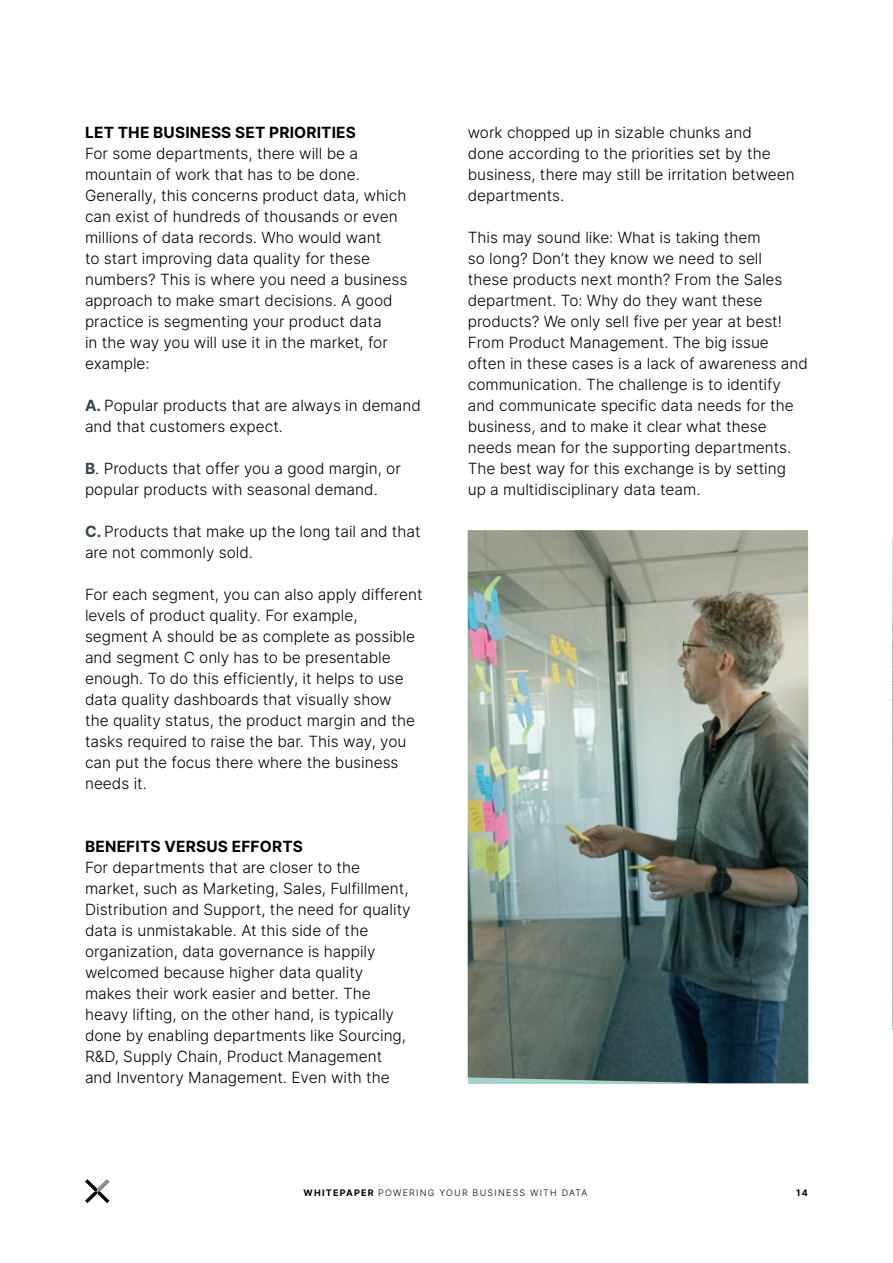
<style>
.page{position:relative;width:893px;height:1263px;background:#fff}
.page>*{position:absolute;margin:0;border:0;box-sizing:border-box;transform-origin:0 0}
.t1{font:300 15.45px/21px "Inter";color:#000}
.t2{font:700 15.45px "Inter";letter-spacing:.01em;color:#000}
.t3{font:300 9px "Inter";letter-spacing:.135em;color:#000}
.t4{font:700 9px "Inter";color:#000}
.s1{font-weight:700;color:#36454e}
.s2{font-weight:700}
</style>
<div class="page">
<img style="left:892px;top:537px;width:1px;height:492px">
<img style="left:468px;top:530px;width:341px;height:553px">
<svg style="left:85px;top:1179px;width:24px;height:24px"></svg>
<p class="t2" style="left:85px;top:121px;width:272px">LET THE BUSINESS SET PRIORITIES</p>
<p class="t1" style="left:85px;top:143px;width:324px">For some departments, there will be a mountain of work that has to be done.<br>Generally, this concerns product data, which can exist of hundreds of thousands or even millions of data records. Who would want<br>to start improving data quality for these numbers? This is where you need a business approach to make smart decisions. A good practice is segmenting your product data<br>in the way you will use it in the market, for example:</p>
<p class="t1" style="left:85px;top:395px;width:337px"><span class="s1">A.</span> Popular products that are always in demand and that customers expect.</p>
<p class="t1" style="left:85px;top:458px;width:317px"><span class="s1">B</span>. Products that offer you a good margin, or popular products with seasonal demand.</p>
<p class="t1" style="left:85px;top:521px;width:337px"><span class="s1">C.</span> Products that make up the long tail and that are not commonly sold.</p>
<p class="t1" style="left:85px;top:584px;width:339px">For each segment, you can also apply different levels of product quality. For example, segment A should be as complete as possible and segment C only has to be presentable enough. To do this efficiently, it helps to use data quality dashboards that visually show<br>the quality status, the product margin and the tasks required to raise the bar. This way, you can put the focus there where the business needs it.</p>
<p class="t2" style="left:85px;top:835px;width:219px">BENEFITS VERSUS EFFORTS</p>
<p class="t1" style="left:85px;top:857px;width:327px">For departments that are closer to the market, such as Marketing, Sales, Fulfillment, Distribution and Support, the need for quality data is unmistakable. At this side of the organization, data governance is happily welcomed because higher data quality makes their work easier and better. The heavy lifting, on the other hand, is typically done by enabling departments like Sourcing, R&amp;D, Supply Chain, Product Management and Inventory Management. Even with the</p>
<p class="t1" style="left:468px;top:122px;width:328px">work chopped up in sizable chunks and<br>done according to the priorities set by the business, there may still be irritation between departments.</p>
<p class="t1" style="left:468px;top:227px;width:342px">This may sound like: What is taking them<br>so long? Don’t they know we need to sell<br>these products next month? From the Sales department. To: Why do they want these products? We only sell five per year at best!<br>From Product Management. The big issue often in these cases is a lack of awareness and communication. The challenge is to identify and communicate specific data needs for the business, and to make it clear what these needs mean for the supporting departments.<br>The best way for this exchange is by setting up a multidisciplinary data team.</p>
<p class="t3" style="left:304px;top:1186px;width:285px"><span class="s2">WHITEPAPER</span> POWERING YOUR BUSINESS WITH DATA</p>
<p class="t4" style="left:796px;top:1186px;width:13px">14</p>
</div>
